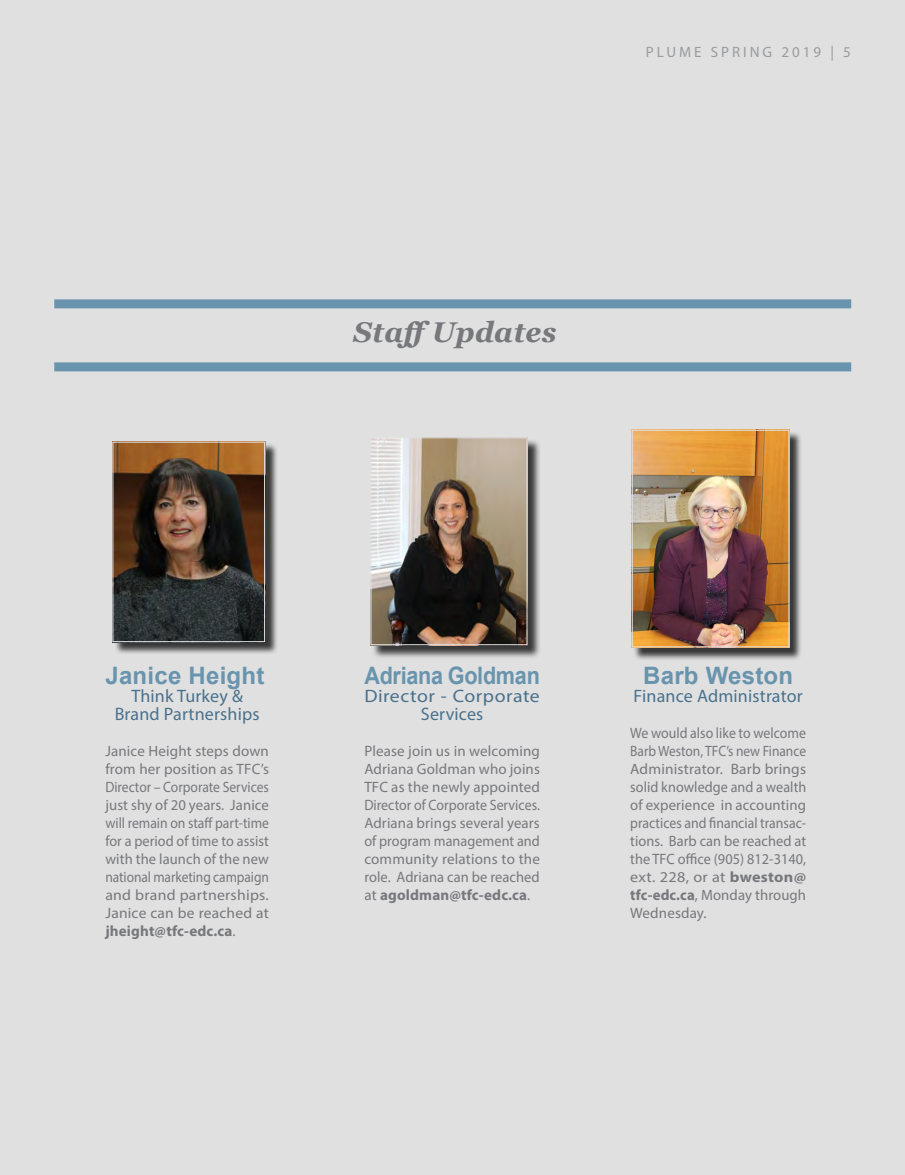
<style>
.page{position:relative;width:905px;height:1175px;background:#fff}
.page>*{position:absolute;margin:0;border:0;box-sizing:border-box;transform-origin:0 0}
.t1{font:italic 700 28.5px "Georgia";letter-spacing:.01em;color:#77787b}
.t2{font:700 24px "Arial";letter-spacing:.01em;color:#6894ad}
.t3{font:700 24px "Arial";letter-spacing:-.01em;color:#6894ad;scale:.9 1}
.t4{font:18px/18px "Myriad Pro";letter-spacing:.01em;color:#4a718b;text-align:center}
.t5{font:18px/18px "Myriad Pro";letter-spacing:.01em;color:#4a718b;text-align:center;scale:1.1 1}
.t6{font:15px/18px "Myriad Pro";letter-spacing:.01em;color:#77787b;text-align:justify}
.t7{font:15px/18px "Myriad Pro";letter-spacing:.01em;color:#77787b;text-align:justify;scale:.92 1}
.t8{font:15px "Myriad Pro";letter-spacing:.2em;color:#999b9c}
.s1{font-weight:700}
</style>
<div class="page">
<div style="left:0;top:0;width:904px;height:1174px;background:#e0e0e1"></div>
<div style="left:114px;top:443px;width:164px;height:212px;background:#000;opacity:.75"></div>
<img style="left:114px;top:443px;width:149px;height:197px">
<div style="left:112px;top:441px;width:153px;height:201px;border:1px solid #e0e0e1"></div>
<div style="left:54px;top:299px;width:797px;height:9px;background:#6894ad"></div>
<div style="left:54px;top:362px;width:797px;height:9px;background:#6894ad"></div>
<div style="left:372px;top:439px;width:169px;height:220px;background:#000;opacity:.75"></div>
<img style="left:372px;top:439px;width:153px;height:204px">
<div style="left:370px;top:437px;width:157px;height:208px;border:1px solid #e0e0e1"></div>
<div style="left:633px;top:431px;width:169px;height:229px;background:#000;opacity:.75"></div>
<img style="left:633px;top:432px;width:154px;height:213px">
<div style="left:631px;top:430px;width:158px;height:217px;border:1px solid #e0e0e1"></div>
<p class="t8" style="left:645px;top:43px;width:207px">PLUME SPRING 2019 | 5</p>
<h1 class="t1" style="left:353px;top:314px;width:204px">StaffUpdates</h1>
<h2 class="t2" style="left:105px;top:659px;width:160px">Janice Height</h2>
<p class="t4" style="left:115px;top:687px;width:146px">Think Turkey &amp;<br>Brand Partnerships</p>
<p class="t6" style="left:105px;top:742px;width:165px">Janice Height steps down from her position as TFC’s Director – Corporate Services just shy of 20 years. Janice will remain on staff part-time for a period of time to assist with the launch of the new national marketing campaign and brand partnerships.<br>Janice can be reached at <span class="s1">jheight@tfc-edc.ca</span>.</p>
<h2 class="t3" style="left:364px;top:659px;width:196px">Adriana Goldman</h2>
<p class="t5" style="left:364px;top:687px;width:161px">Director - Corporate<br>Services</p>
<p class="t6" style="left:364px;top:742px;width:177px">Please join us in welcoming Adriana Goldman who joins TFC as the newly appointed Director of Corporate Services.<br>Adriana brings several years of program management and community relations to the role. Adriana can be reached at <span class="s1">agoldman@tfc-edc.ca</span>.</p>
<h2 class="t2" style="left:643px;top:659px;width:151px">Barb Weston</h2>
<p class="t4" style="left:633px;top:687px;width:171px">Finance Administrator</p>
<p class="t7" style="left:630px;top:724px;width:193px">We would also like to welcome Barb Weston, TFC’s new Finance Administrator. Barb brings solid knowledge and a wealth of experience in accounting practices and financial transac&shy;tions. Barb can be reached at the TFC office (905) 812-3140, ext. 228, or at <span class="s1">bweston@ tfc-edc.ca</span>, Monday through Wednesday.</p>
</div>
